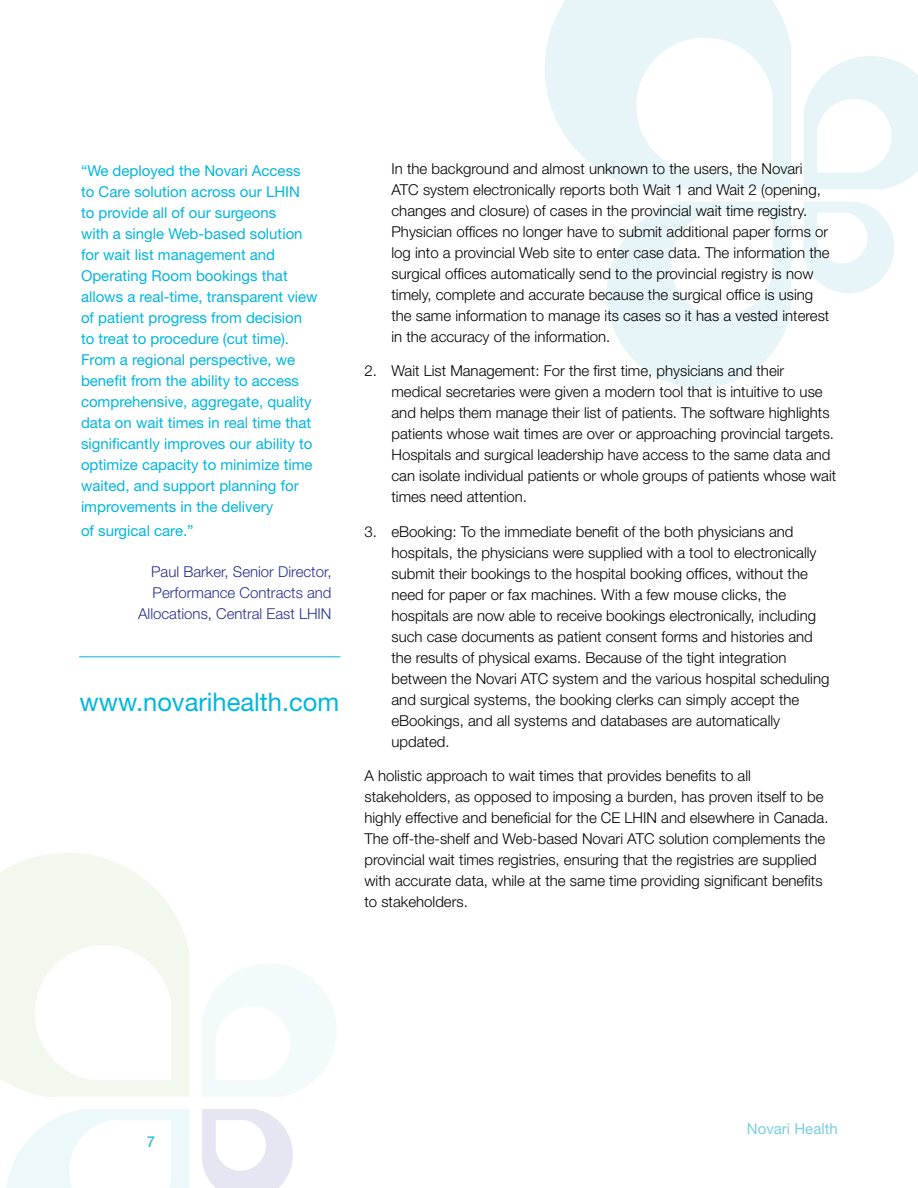
<style>
.page{position:relative;width:918px;height:1188px;background:#fff}
.page>*{position:absolute;margin:0;border:0;box-sizing:border-box;transform-origin:0 0}
.t1{font:25.5px "Helvetica Neue";color:#00b6de}
.t2{font:300 15px/21px "Helvetica Neue";color:#000}
.t3{font:15px/21px "Helvetica Neue";color:#00b6de}
.t4{font:300 15px/21px "Helvetica Neue";color:#27318b;text-align:right}
.t5{font:15px "Helvetica Neue";color:#77cfe2}
</style>
<div class="page">
<svg style="left:545px;top:0;width:246px;height:189px;fill:#e7f5f9"></svg>
<svg style="left:607px;top:202px;width:184px;height:186px"></svg>
<svg style="left:804px;top:56px;width:114px;height:133px"></svg>
<svg style="left:804px;top:202px;width:90px;height:91px"></svg>
<svg style="left:0;top:853px;width:190px;height:244px;fill:#f3f8ee"></svg>
<svg style="left:6px;top:1109px;width:184px;height:79px"></svg>
<svg style="left:202px;top:964px;width:135px;height:133px"></svg>
<svg style="left:202px;top:1109px;width:91px;height:79px"></svg>
<hr style="left:79px;top:657px;width:262px;height:1px;background:#00b6de">
<p class="t3" style="left:81px;top:160px;width:238px">“We deployed the Novari Access to Care solution across our LHIN<br>to provide all of our surgeons<br>with a single Web-based solution for wait list management and Operating Room bookings that allows a real-time, transparent view of patient progress from decision to treat to procedure (cut time).<br>From a regional perspective, we benefit from the ability to access comprehensive, aggregate, quality data on wait times in real time that significantly improves our ability to optimize capacity to minimize time waited, and support planning for improvements in the delivery</p>
<p class="t3" style="left:81px;top:520px;width:114px">of surgical care.”</p>
<p class="t4" style="left:138px;top:561px;width:195px">Paul Barker, Senior Director,<br>Performance Contracts and<br>Allocations, Central East LHIN</p>
<h1 class="t1" style="left:80px;top:686px;width:261px">www.novarihealth.com</h1>
<p class="t2" style="left:392px;top:158px;width:440px">In the background and almost unknown to the users, the Novari ATC system electronically reports both Wait 1 and Wait 2 (opening, changes and closure) of cases in the provincial wait time registry.<br>Physician offices no longer have to submit additional paper forms or log into a provincial Web site to enter case data. The information the surgical offices automatically send to the provincial registry is now timely, complete and accurate because the surgical office is using the same information to manage its cases so it has a vested interest in the accuracy of the information.</p>
<p class="t2" style="left:392px;top:360px;width:446px;text-indent:-27px">2. Wait List Management: For the first time, physicians and their medical secretaries were given a modern tool that is intuitive to use and helps them manage their list of patients. The software highlights patients whose wait times are over or approaching provincial targets.<br>Hospitals and surgical leadership have access to the same data and can isolate individual patients or whole groups of patients whose wait times need attention.</p>
<p class="t2" style="left:392px;top:521px;width:439px;text-indent:-27px">3. eBooking: To the immediate benefit of the both physicians and hospitals, the physicians were supplied with a tool to electronically submit their bookings to the hospital booking offices, without the need for paper or fax machines. With a few mouse clicks, the hospitals are now able to receive bookings electronically, including such case documents as patient consent forms and histories and the results of physical exams. Because of the tight integration between the Novari ATC system and the various hospital scheduling and surgical systems, the booking clerks can simply accept the eBookings, and all systems and databases are automatically updated.</p>
<p class="t2" style="left:364px;top:765px;width:466px">A holistic approach to wait times that provides benefits to all stakeholders, as opposed to imposing a burden, has proven itself to be highly effective and beneficial for the CE LHIN and elsewhere in Canada.<br>The off-the-shelf and Web-based Novari ATC solution complements the provincial wait times registries, ensuring that the registries are supplied with accurate data, while at the same time providing significant benefits to stakeholders.</p>
<p class="t3" style="left:147px;top:1131px;width:10px">7</p>
<p class="t5" style="left:747px;top:1120px;width:92px">Novari Health</p>
</div>
